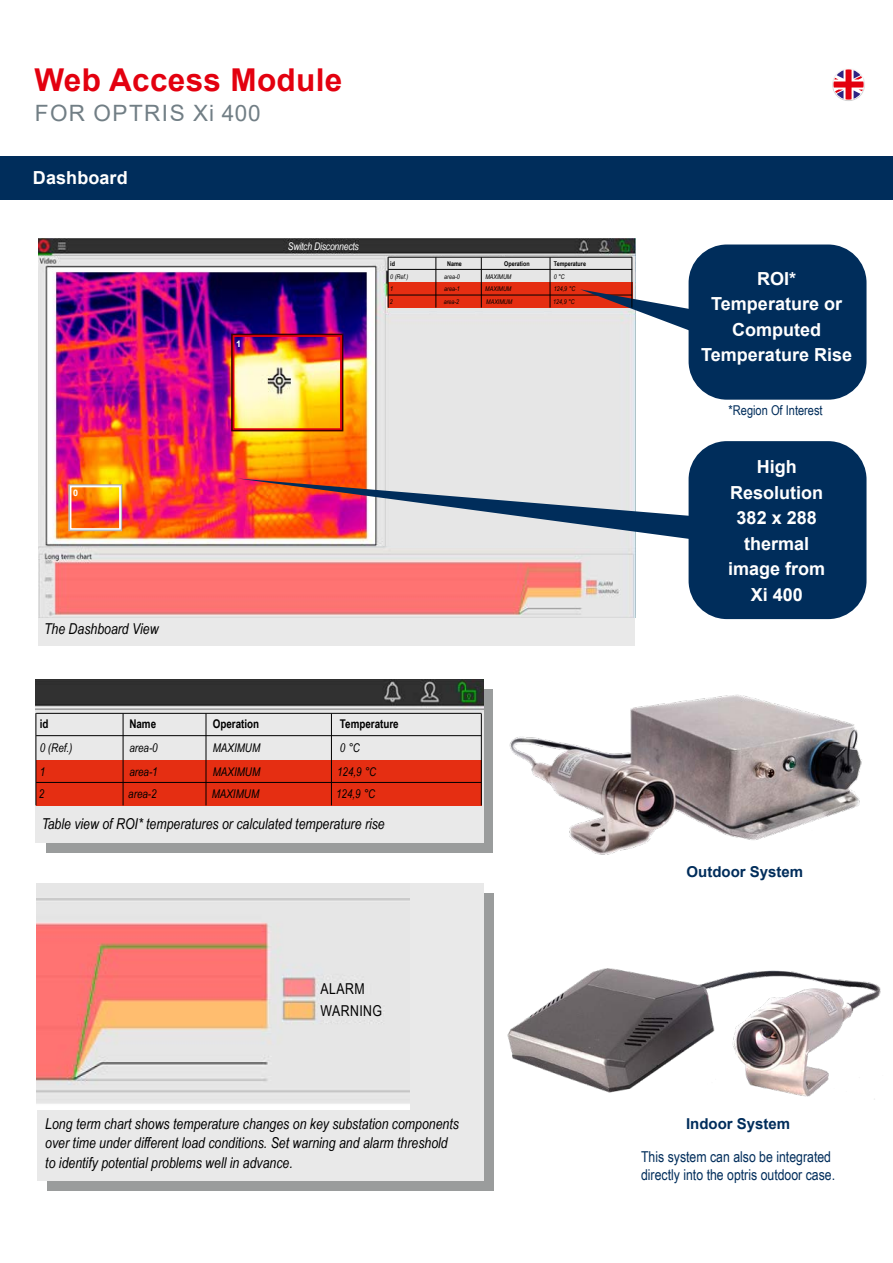
<style>
.page{position:relative;width:893px;height:1263px;background:#fff}
.page>*{position:absolute;margin:0;border:0;box-sizing:border-box;transform-origin:0 0}
.t1{font:700 31.5px "Arial";letter-spacing:.01em;color:#e3000f}
.t2{font:22.5px "Arial";letter-spacing:.065em;color:#717e85}
.t3{font:700 18px/25.5px "Arial";color:#fff;text-align:center}
.t4{font:italic 15px/19.5px "Arial Narrow";color:#000}
.t5{font:15px/18px "Arial Narrow";color:#002d5b}
.t6{font:700 15px "Arial";color:#002d5b}
.t7{font:15px/22.5px "Arial Narrow";letter-spacing:.03em;color:#000}
.t8{font:13.5px "Arial Narrow";color:#002d5b}
.t9{font:italic 12px "Arial Narrow";color:#000}
.t10{font:700 12px "Arial Narrow";color:#000}
.t11{font:italic 10.5px "Arial Narrow";letter-spacing:-.02em;color:#fff}
.t12{font:700 9px "Arial";color:#fff}
.t13{font:italic 6.6px "Arial Narrow";color:#000}
.t14{font:700 6.6px "Arial Narrow";color:#000}
</style>
<div class="page">
<div style="left:0;top:156px;width:893px;height:44px;background:#002d5b"></div>
<div style="left:47px;top:893px;width:447px;height:297px;background:#9a9c9c"></div>
<div style="left:38px;top:883px;width:446px;height:297px;background:#e9e9e9"></div>
<img style="left:37px;top:884px;width:372px;height:225px">
<img style="left:509px;top:694px;width:353px;height:161px">
<img style="left:507px;top:968px;width:374px;height:132px">
<svg style="left:832px;top:68px;width:33px;height:33px"></svg>
<div style="left:833px;top:69px;width:31px;height:32px;background:#d4d5d5;border-radius:50%"></div>
<svg style="left:833px;top:69px;width:31px;height:31px"></svg>
<div style="left:46px;top:689px;width:447px;height:164px;background:#9a9c9c"></div>
<div style="left:36px;top:679px;width:448px;height:164px;background:#e9e9e9"></div>
<img style="left:36px;top:679px;width:447px;height:31px">
<div style="left:36px;top:759px;width:445px;height:46px;background:#e52e12"></div>
<hr style="left:123px;top:713px;width:1px;height:92px;background:#000">
<hr style="left:206px;top:713px;width:1px;height:92px;background:#000">
<hr style="left:331px;top:713px;width:1px;height:92px;background:#000">
<hr style="left:481px;top:713px;width:1px;height:92px;background:#000">
<hr style="left:36px;top:713px;width:1px;height:92px;background:#000">
<hr style="left:36px;top:713px;width:445px;height:1px;background:#000">
<hr style="left:36px;top:735px;width:445px;height:1px;background:#000">
<hr style="left:36px;top:782px;width:445px;height:1px;background:#000">
<div style="left:319px;top:982px;width:48px;height:16px;background:#e6e6e6"></div>
<div style="left:318px;top:1004px;width:65px;height:15px;background:#e6e6e6"></div>
<div style="left:39px;top:482px;width:596px;height:164px;background:#e9e9e9"></div>
<img style="left:38px;top:238px;width:598px;height:380px">
<div style="left:689px;top:244px;width:177px;height:156px;background:#002d5b;border-radius:38px"></div>
<div style="left:689px;top:441px;width:177px;height:178px;background:#002d5b;border-radius:38px"></div>
<svg style="left:237px;top:478px;width:452px;height:62px"></svg>
<div style="left:231px;top:334px;width:112px;height:97px;border:2px solid #000"></div>
<div style="left:388px;top:258px;width:247px;height:53px;background:#e6e6e6"></div>
<div style="left:388px;top:282px;width:244px;height:26px;background:#e52e12"></div>
<hr style="left:436px;top:257px;width:1px;height:51px;background:#000">
<hr style="left:481px;top:257px;width:1px;height:51px;background:#000">
<hr style="left:550px;top:257px;width:1px;height:51px;background:#000">
<hr style="left:388px;top:257px;width:1px;height:51px;background:#000">
<hr style="left:388px;top:257px;width:244px;height:1px;background:#000">
<hr style="left:388px;top:269px;width:244px;height:1px;background:#000">
<hr style="left:388px;top:295px;width:244px;height:1px;background:#000">
<svg style="left:580px;top:289px;width:109px;height:45px"></svg>
<hr style="left:632px;top:257px;width:1px;height:51px;background:#000">
<div style="left:288px;top:243px;width:71px;height:7px;background:#2f2f2f"></div>
<h1 class="t1" style="left:34px;top:57px;width:309px">Web Access Module</h1>
<h2 class="t2" style="left:35px;top:97px;width:227px">FOR OPTRIS Xi 400</h2>
<p class="t3" style="left:33px;top:165px;width:96px">Dashboard</p>
<p class="t12" style="left:73px;top:487px;width:7px">0</p>
<p class="t4" style="left:44px;top:619px;width:116px">The Dashboard View</p>
<p class="t12" style="left:236px;top:338px;width:7px">1</p>
<p class="t11" style="left:288px;top:239px;width:73px">Switch Disconnects</p>
<p class="t14" style="left:390px;top:259px;width:6px">id</p>
<p class="t14" style="left:447px;top:259px;width:16px">Name</p>
<p class="t14" style="left:504px;top:259px;width:27px">Operation</p>
<p class="t14" style="left:554px;top:259px;width:34px">Temperature</p>
<p class="t13" style="left:390px;top:272px;width:19px">0 (Ref.)</p>
<p class="t13" style="left:444px;top:272px;width:17px">area-0</p>
<p class="t13" style="left:485px;top:272px;width:28px">MAXIMUM</p>
<p class="t13" style="left:554px;top:272px;width:13px">0 °C</p>
<p class="t13" style="left:390px;top:284px;width:4px">1</p>
<p class="t13" style="left:444px;top:284px;width:17px">area-1</p>
<p class="t13" style="left:485px;top:284px;width:28px">MAXIMUM</p>
<p class="t13" style="left:554px;top:284px;width:23px">124,9 °C</p>
<p class="t13" style="left:390px;top:297px;width:4px">2</p>
<p class="t13" style="left:444px;top:297px;width:17px">area-2</p>
<p class="t13" style="left:486px;top:297px;width:28px">MAXIMUM</p>
<p class="t13" style="left:553px;top:297px;width:23px">124,9 °C</p>
<p class="t10" style="left:40px;top:714px;width:10px">id</p>
<p class="t10" style="left:129px;top:714px;width:28px">Name</p>
<p class="t10" style="left:213px;top:714px;width:48px">Operation</p>
<p class="t10" style="left:340px;top:714px;width:60px">Temperature</p>
<p class="t9" style="left:40px;top:740px;width:34px">0 (Ref.)</p>
<p class="t9" style="left:129px;top:740px;width:30px">area-0</p>
<p class="t9" style="left:213px;top:740px;width:49px">MAXIMUM</p>
<p class="t9" style="left:340px;top:740px;width:22px">0 °C</p>
<p class="t9" style="left:40px;top:763px;width:7px">1</p>
<p class="t9" style="left:129px;top:763px;width:30px">area-1</p>
<p class="t9" style="left:213px;top:763px;width:49px">MAXIMUM</p>
<p class="t9" style="left:337px;top:763px;width:41px">124,9 °C</p>
<p class="t9" style="left:39px;top:785px;width:7px">2</p>
<p class="t9" style="left:128px;top:785px;width:30px">area-2</p>
<p class="t9" style="left:212px;top:785px;width:49px">MAXIMUM</p>
<p class="t9" style="left:336px;top:785px;width:41px">124,9 °C</p>
<p class="t4" style="left:42px;top:814px;width:344px">Table view of ROI* temperatures or calculated temperature rise</p>
<p class="t7" style="left:320px;top:976px;width:63px">ALARM<br>WARNING</p>
<p class="t4" style="left:45px;top:1113px;width:415px">Long term chart shows temperature changes on key substation components over time under different load conditions. Set warning and alarm threshold to identify potential problems well in advance.</p>
<p class="t3" style="left:701px;top:266px;width:152px">ROI*<br>Temperature or<br>Computed<br>Temperature Rise</p>
<p class="t8" style="left:729px;top:401px;width:96px">*Region Of Interest</p>
<p class="t3" style="left:728px;top:454px;width:99px">High<br>Resolution<br>382 x 288 thermal image from<br>Xi 400</p>
<p class="t6" style="left:687px;top:861px;width:118px">Outdoor System</p>
<p class="t6" style="left:686px;top:1113px;width:106px">Indoor System</p>
<p class="t5" style="left:641px;top:1147px;width:196px">This system can also be integrated directly into the optris outdoor case.</p>
</div>
